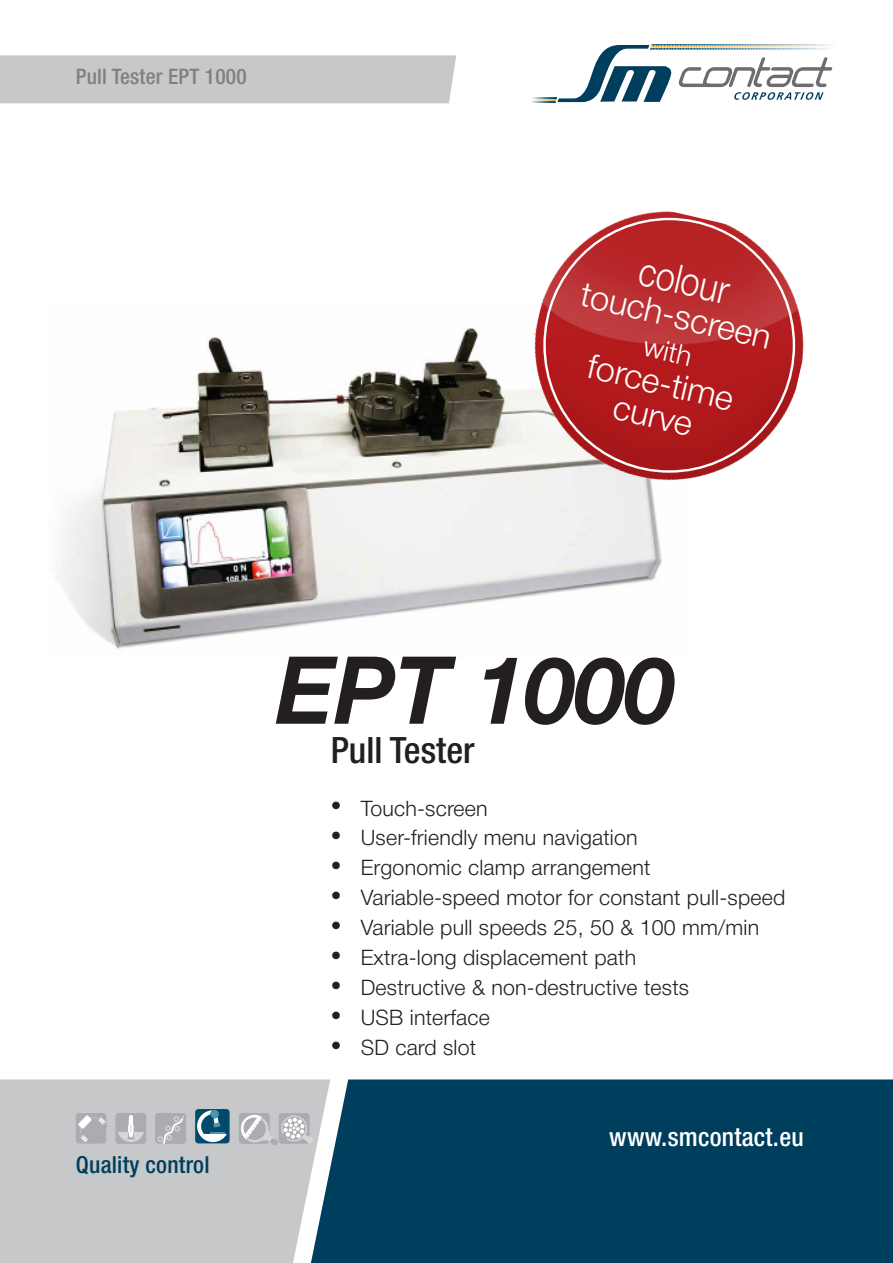
<style>
.page{position:relative;width:893px;height:1263px;background:#fff}
.page>*{position:absolute;margin:0;border:0;box-sizing:border-box;transform-origin:0 0}
.t1{font:italic 700 94.2px "Helvetica Neue Cyr";color:#231f20;scale:.95 1}
.t2{font:300 40.05px "Helvetica Neue Cyr";color:#fff;scale:.85 1}
.t3{font:500 condensed 36.3px "Helvetica Neue LT Std";color:#231f20}
.t4{font:300 34.2px "Helvetica Neue Cyr";color:#fff}
.t5{font:300 27.75px "Helvetica Neue Cyr";color:#fff}
.t6{font:500 condensed 25.65px "Helvetica Neue LT Std";letter-spacing:.01em;color:#fff}
.t7{font:500 condensed 23.55px "Helvetica Neue LT Std";letter-spacing:.01em;color:#003e5e}
.t8{font:300 21.3px "Helvetica Neue Cyr";letter-spacing:.01em;color:#231f20}
.t9{font:500 condensed 21.3px "Helvetica Neue LT Std";letter-spacing:.01em;color:#808080}
</style>
<div class="page">
<div style="left:351px;top:1079px;width:542px;height:184px;background:#003e5e"></div>
<div style="left:0;top:1079px;width:239px;height:184px;background:#c7c8ca"></div>
<div style="left:0;top:55px;width:456px;height:48px;background:#c7c8ca"></div>
<img style="left:59px;top:328px;width:603px;height:321px">
<img style="left:508px;top:211px;width:296px;height:296px">
<svg style="left:531px;top:44px;width:302px;height:59px"></svg>
<div style="left:195px;top:1109px;width:35px;height:34px;background:#004b6c;border-radius:3px"></div>
<svg style="left:197px;top:1110px;width:30px;height:32px"></svg>
<div style="left:76px;top:1113px;width:30px;height:30px;background:#abacb0;border-radius:3px"></div>
<svg style="left:78px;top:1115px;width:29px;height:29px"></svg>
<div style="left:116px;top:1113px;width:30px;height:30px;background:#abacb0;border-radius:3px"></div>
<svg style="left:118px;top:1115px;width:26px;height:27px"></svg>
<div style="left:155px;top:1113px;width:31px;height:30px;background:#abacb0;border-radius:3px"></div>
<svg style="left:157px;top:1115px;width:27px;height:28px"></svg>
<svg style="left:239px;top:1079px;width:112px;height:184px"></svg>
<p class="t9" style="left:76px;top:64px;width:172px">Pull Tester EPT 1000</p>
<p class="t2" style="left:645px;top:249px;width:109px;rotate:13deg">colour</p>
<p class="t4" style="left:586px;top:275px;width:196px;rotate:13deg">touch-screen</p>
<p class="t5" style="left:647px;top:331px;width:50px;rotate:13deg">with</p>
<p class="t4" style="left:592px;top:347px;width:150px;rotate:13deg">force-time</p>
<p class="t4" style="left:618px;top:388px;width:82px;rotate:13deg">curve</p>
<p class="t7" style="left:76px;top:1150px;width:135px">Quality control</p>
<p class="t1" style="left:276px;top:638px;width:421px">EPT 1000</p>
<p class="t3" style="left:331px;top:728px;width:145px">Pull Tester</p>
<p class="t8" style="left:331px;top:796px;width:158px">• Touch-screen</p>
<p class="t8" style="left:331px;top:826px;width:308px">• User-friendly menu navigation</p>
<p class="t8" style="left:331px;top:856px;width:321px">• Ergonomic clamp arrangement</p>
<p class="t8" style="left:331px;top:886px;width:456px">• Variable-speed motor for constant pull-speed</p>
<p class="t8" style="left:331px;top:916px;width:430px">• Variable pull speeds 25, 50 &amp; 100 mm/min</p>
<p class="t8" style="left:331px;top:946px;width:307px">• Extra-long displacement path</p>
<p class="t8" style="left:331px;top:976px;width:360px">• Destructive &amp; non-destructive tests</p>
<p class="t8" style="left:331px;top:1006px;width:161px">• USB interface</p>
<p class="t8" style="left:331px;top:1035px;width:147px">• SD card slot</p>
<p class="t6" style="left:609px;top:1121px;width:196px">www.smcontact.eu</p>
</div>
